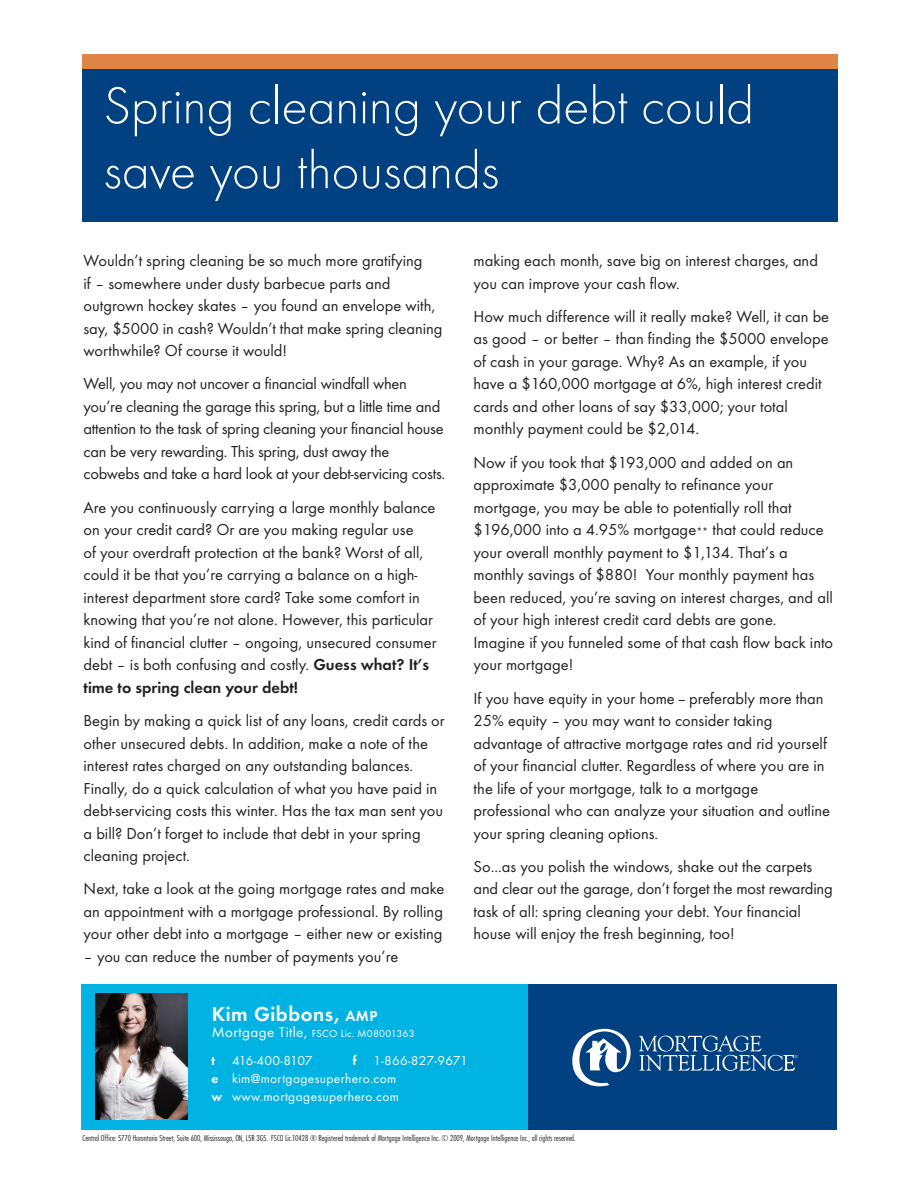
<style>
.page{position:relative;width:918px;height:1188px;background:#fff}
.page>*{position:absolute;margin:0;border:0;box-sizing:border-box;transform-origin:0 0}
.t1{font:300 54px/64.8px "Futura T";color:#fff}
.t2{font:600 21px "Futura T";letter-spacing:.025em;color:#fff}
.t3{font:16.5px/22.5px "Futura T";color:#231f20}
.t4{font:13.5px/18px "Futura T";letter-spacing:.025em;color:#fff}
.t5{font:13.5px "Futura T";letter-spacing:-.03em;color:#fff}
.t6{font:600 13.5px "Futura T";color:#fff}
.t7{font:10.5px "Futura T";letter-spacing:.025em;color:#fff}
.t8{font:300 condensed 9px "Futura T";color:#231f20}
.s1{font-weight:600}
.s2{font-size:10.5px}
.s3{font-size:15px}
</style>
<div class="page">
<div style="left:82px;top:66px;width:756px;height:156px;background:#014181"></div>
<div style="left:82px;top:54px;width:756px;height:14px;background:#e08545"></div>
<div style="left:526px;top:984px;width:311px;height:146px;background:#014181"></div>
<svg style="left:572px;top:1029px;width:59px;height:57px"></svg>
<svg style="left:639px;top:1035px;width:159px;height:36px"></svg>
<div style="left:81px;top:984px;width:446px;height:146px;background:#00b3e3"></div>
<img style="left:95px;top:994px;width:93px;height:125px">
<h1 class="t1" style="left:103px;top:78px;width:652px">Spring cleaning your debt could save you thousands</h1>
<p class="t3" style="left:84px;top:251px;width:360px">Wouldn’t spring cleaning be so much more gratifying<br>if – somewhere under dusty barbecue parts and outgrown hockey skates – you found an envelope with, say, $5000 in cash? Wouldn’t that make spring cleaning worthwhile? Of course it would!</p>
<p class="t3" style="left:84px;top:374px;width:363px">Well, you may not uncover a financial windfall when you’re cleaning the garage this spring, but a little time and attention to the task of spring cleaning your financial house can be very rewarding. This spring, dust away the cobwebs and take a hard look at your debt-servicing costs.</p>
<p class="t3" style="left:84px;top:497px;width:355px">Are you continuously carrying a large monthly balance on your credit card? Or are you making regular use<br>of your overdraft protection at the bank? Worst of all, could it be that you’re carrying a balance on a high&shy;interest department store card? Take some comfort in knowing that you’re not alone. However, this particular kind of financial clutter – ongoing, unsecured consumer debt – is both confusing and costly. <span class="s1">Guess what? It’s time to spring clean your debt!</span></p>
<p class="t3" style="left:84px;top:711px;width:363px">Begin by making a quick list of any loans, credit cards or other unsecured debts. In addition, make a note of the interest rates charged on any outstanding balances.<br>Finally, do a quick calculation of what you have paid in debt-servicing costs this winter. Has the tax man sent you a bill? Don’t forget to include that debt in your spring cleaning project.</p>
<p class="t3" style="left:84px;top:879px;width:362px;text-align:justify">Next, take a look at the going mortgage rates and make an appointment with a mortgage professional. By rolling your other debt into a mortgage – either new or existing</p>
<p class="t3" style="left:84px;top:947px;width:316px">– you can reduce the number of payments you’re</p>
<p class="t3" style="left:474px;top:251px;width:346px">making each month, save big on interest charges, and you can improve your cash flow.</p>
<p class="t3" style="left:474px;top:307px;width:357px">How much difference will it really make? Well, it can be as good – or better – than finding the $5000 envelope of cash in your garage. Why? As an example, if you have a $160,000 mortgage at 6%, high interest credit cards and other loans of say $33,000; your total monthly payment could be $2,014.</p>
<p class="t3" style="left:474px;top:452px;width:361px">Now if you took that $193,000 and added on an approximate $3,000 penalty to refinance your mortgage, you may be able to potentially roll that $196,000 into a 4.95% mortgage<span class="s2">**</span> that could reduce your overall monthly payment to $1,134. That’s a monthly savings of $880! Your monthly payment has been reduced, you’re saving on interest charges, and all of your high interest credit card debts are gone.<br>Imagine if you funneled some of that cash flow back into your mortgage!</p>
<p class="t3" style="left:474px;top:688px;width:358px">If you have equity in your home -- preferably more than 25% equity – you may want to consider taking advantage of attractive mortgage rates and rid yourself of your financial clutter. Regardless of where you are in the life of your mortgage, talk to a mortgage professional who can analyze your situation and outline your spring cleaning options.</p>
<p class="t3" style="left:474px;top:857px;width:361px">So...as you polish the windows, shake out the carpets and clear out the garage, don’t forget the most rewarding task of all: spring cleaning your debt. Your financial house will enjoy the fresh beginning, too!</p>
<p class="t2" style="left:212px;top:1005px;width:167px">Kim Gibbons, <span class="s3">AMP</span></p>
<p class="t7" style="left:212px;top:1029px;width:204px"><span class="s3">Mortgage Title,</span> FSCO Lic. M08001363</p>
<p class="t4" style="left:211px;top:1053px;width:258px;text-indent:141px"><span class="s1">f</span> 1-866-827-9671 <span class="s1">e</span> kim@mortgagesuperhero.com<br><span class="s1">w</span> www.mortgagesuperhero.com</p>
<p class="t6" style="left:211px;top:1055px;width:5px">t</p>
<p class="t5" style="left:232px;top:1056px;width:82px">416-400-8107</p>
<p class="t8" style="left:82px;top:1134px;width:495px">Central Office: 5770 Hurontario Street, Suite 600, Mississauga, ON, L5R 3G5. FSCO Lic.10428 ® Registered trademark of Mortgage Intelligence Inc. © 2009, Mortgage Intelligence Inc., all rights reserved.</p>
</div>
